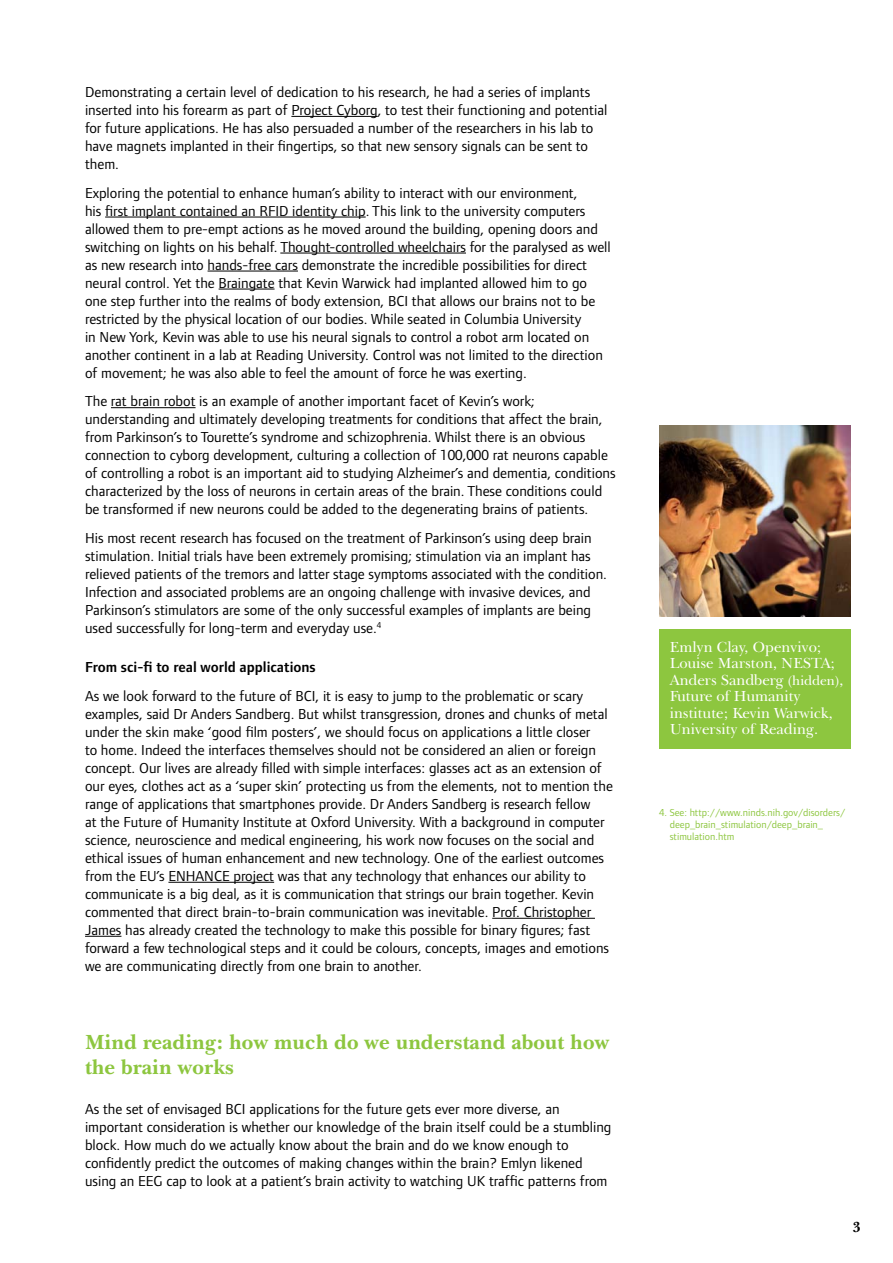
<style>
.page{position:relative;width:893px;height:1263px;background:#fff}
.page>*{position:absolute;margin:0;border:0;box-sizing:border-box;transform-origin:0 0}
.t1{font:700 21px/25.2px "New Baskerville IT Cby BT";color:#8dc63f}
.t2{font:15px/18px "Foundry Form Sans";color:#000}
.t3{font:15px/16.5px "New Baskerville IT Cby BT";color:#fff}
.t4{font:600 15px "Foundry Form Sans";color:#000}
.t5{font:700 15px "New Baskerville IT Cby BT";color:#000}
.t6{font:10.5px/12px "Foundry Form Sans";color:#8dc63f}
.s1{font-size:13.5px}
</style>
<div class="page">
<hr style="left:291px;top:116px;width:87px;height:1px;background:#000">
<hr style="left:105px;top:217px;width:261px;height:1px;background:#000">
<hr style="left:280px;top:253px;width:186px;height:1px;background:#000">
<hr style="left:208px;top:271px;width:90px;height:1px;background:#000">
<hr style="left:219px;top:289px;width:56px;height:1px;background:#000">
<hr style="left:111px;top:407px;width:85px;height:1px;background:#000">
<hr style="left:168px;top:882px;width:106px;height:1px;background:#000">
<hr style="left:492px;top:918px;width:103px;height:1px;background:#000">
<hr style="left:85px;top:936px;width:36px;height:1px;background:#000">
<img style="left:659px;top:425px;width:191px;height:191px">
<div style="left:659px;top:629px;width:191px;height:119px;background:#8dc63f"></div>
<p class="t2" style="left:85px;top:83px;width:524px">Demonstrating a certain level of dedication to his research, he had a series of implants inserted into his forearm as part of Project Cyborg, to test their functioning and potential for future applications. He has also persuaded a number of the researchers in his lab to have magnets implanted in their fingertips, so that new sensory signals can be sent to them.</p>
<p class="t2" style="left:85px;top:183px;width:527px">Exploring the potential to enhance human’s ability to interact with our environment,<br>his first implant contained an RFID identity chip. This link to the university computers allowed them to pre-empt actions as he moved around the building, opening doors and switching on lights on his behalf. Thought-controlled wheelchairs for the paralysed as well as new research into hands-free cars demonstrate the incredible possibilities for direct neural control. Yet the Braingate that Kevin Warwick had implanted allowed him to go one step further into the realms of body extension, BCI that allows our brains not to be restricted by the physical location of our bodies. While seated in Columbia University<br>in New York, Kevin was able to use his neural signals to control a robot arm located on another continent in a lab at Reading University. Control was not limited to the direction of movement; he was also able to feel the amount of force he was exerting.</p>
<p class="t2" style="left:85px;top:392px;width:532px">The rat brain robot is an example of another important facet of Kevin’s work; understanding and ultimately developing treatments for conditions that affect the brain, from Parkinson’s to Tourette’s syndrome and schizophrenia. Whilst there is an obvious connection to cyborg development, culturing a collection of 100,000 rat neurons capable of controlling a robot is an important aid to studying Alzheimer’s and dementia, conditions characterized by the loss of neurons in certain areas of the brain. These conditions could be transformed if new neurons could be added to the degenerating brains of patients.</p>
<p class="t2" style="left:85px;top:529px;width:523px">His most recent research has focused on the treatment of Parkinson’s using deep brain stimulation. Initial trials have been extremely promising; stimulation via an implant has relieved patients of the tremors and latter stage symptoms associated with the condition.<br>Infection and associated problems are an ongoing challenge with invasive devices, and Parkinson’s stimulators are some of the only successful examples of implants are being used successfully for long-term and everyday use.<sup>4</sup></p>
<p class="t4" style="left:85px;top:659px;width:232px">From sci-fi to real world applications</p>
<p class="t2" style="left:85px;top:687px;width:529px">As we look forward to the future of BCI, it is easy to jump to the problematic or scary examples, said Dr Anders Sandberg. But whilst transgression, drones and chunks of metal under the skin make ‘good film posters’, we should focus on applications a little closer<br>to home. Indeed the interfaces themselves should not be considered an alien or foreign concept. Our lives are already filled with simple interfaces: glasses act as an extension of our eyes, clothes act as a ‘super skin’ protecting us from the elements, not to mention the range of applications that smartphones provide. Dr Anders Sandberg is research fellow<br>at the Future of Humanity Institute at Oxford University. With a background in computer science, neuroscience and medical engineering, his work now focuses on the social and ethical issues of human enhancement and new technology. One of the earliest outcomes from the EU’s ENHANCE project was that any technology that enhances our ability to communicate is a big deal, as it is communication that strings our brain together. Kevin commented that direct brain-to-brain communication was inevitable. Prof. Christopher James has already created the technology to make this possible for binary figures; fast forward a few technological steps and it could be colours, concepts, images and emotions we are communicating directly from one brain to another.</p>
<h1 class="t1" style="left:85px;top:1029px;width:526px">Mind reading: how much do we understand about how the brain works</h1>
<p class="t2" style="left:85px;top:1099px;width:528px">As the set of envisaged BCI applications for the future gets ever more diverse, an important consideration is whether our knowledge of the brain itself could be a stumbling block. How much do we actually know about the brain and do we know enough to confidently predict the outcomes of making changes within the brain? Emlyn likened using an EEG cap to look at a patient’s brain activity to watching UK traffic patterns from</p>
<p class="t3" style="left:670px;top:639px;width:175px">Emlyn Clay, Openvivo;<br>Louise Marston, NESTA;<br>Anders Sandberg <span class="s1">(hidden)</span>,<br>Future of Humanity institute; Kevin Warwick,<br>University of Reading.</p>
<p class="t6" style="left:670px;top:807px;width:177px;text-indent:-11px">4. See: http://www.ninds.nih.gov/disorders/ deep_brain_stimulation/deep_brain_ stimulation.htm</p>
<p class="t5" style="left:853px;top:1217px;width:10px">3</p>
</div>
